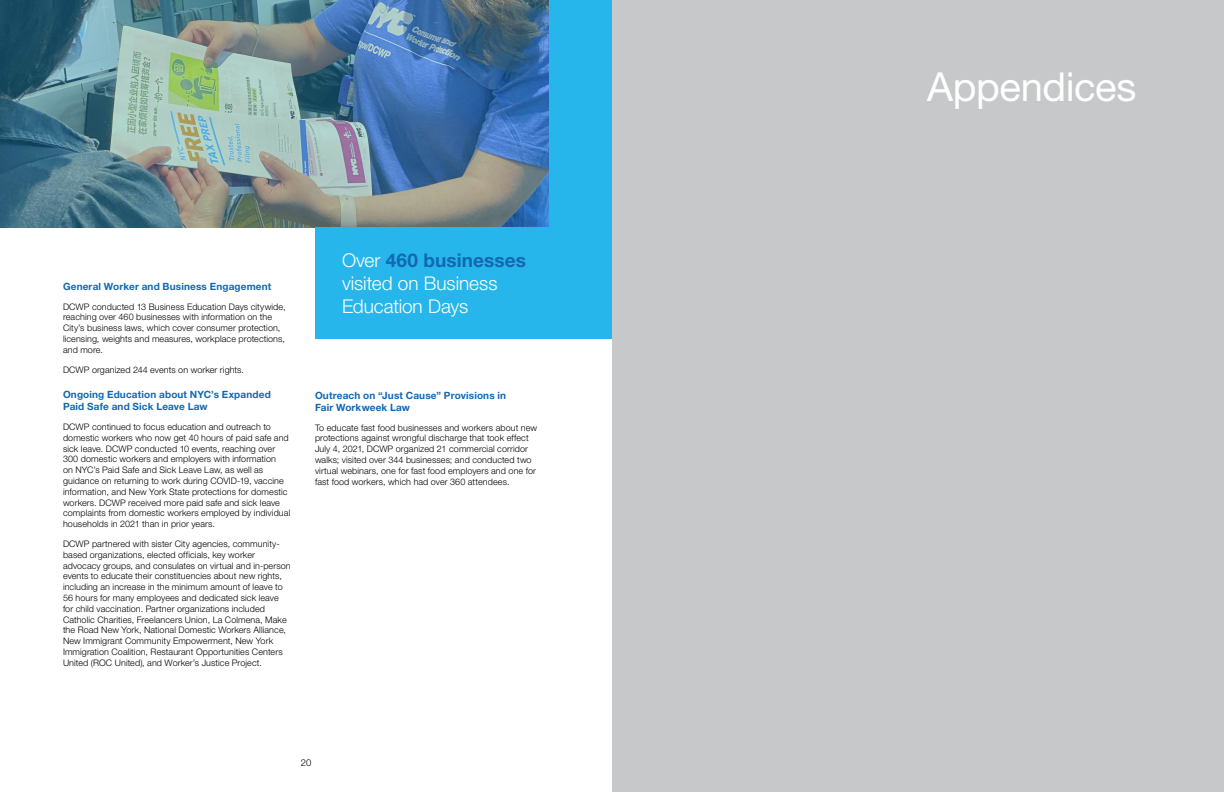
<style>
.page{position:relative;width:1224px;height:792px;background:#fff}
.page>*{position:absolute;margin:0;border:0;box-sizing:border-box;transform-origin:0 0}
.t1{font:40px "Helvetica Neue LT Std";letter-spacing:-.01em;color:#fff}
.call_outs{font:300 19px/22.8px "Helvetica Neue LT Std";letter-spacing:-.005em;color:#fff}
.subhead{font:700 10px/12px "Helvetica Neue LT Std";letter-spacing:.015em;color:#1268b3}
.t2{font:300 9.5px "Helvetica Neue LT Std";color:#000}
.body{font:300 9px/10.8px "Helvetica Neue LT Std";letter-spacing:.01em;color:#000}
.s1{font-weight:700;color:#1268b3}
</style>
<div class="page">
<div style="left:0;top:0;width:612px;height:227px;background:#26b6ec"></div>
<img style="left:0;top:0;width:549px;height:227px">
<div style="left:315px;top:227px;width:297px;height:112px;background:#26b6ec"></div>
<div style="left:612px;top:0;width:612px;height:792px;background:#c7c8ca"></div>
<p class="subhead" style="left:63px;top:280px;width:210px">General Worker and Business Engagement</p>
<p class="body" style="left:63px;top:301px;width:224px">DCWP conducted 13 Business Education Days citywide, reaching over 460 businesses with information on the City’s business laws, which cover consumer protection, licensing, weights and measures, workplace protections, and more.</p>
<p class="body" style="left:63px;top:364px;width:183px">DCWP organized 244 events on worker rights.</p>
<p class="subhead" style="left:63px;top:388px;width:209px">Ongoing Education about NYC’s Expanded<br>Paid Safe and Sick Leave Law</p>
<p class="body" style="left:63px;top:421px;width:229px">DCWP continued to focus education and outreach to domestic workers who now get 40 hours of paid safe and sick leave. DCWP conducted 10 events, reaching over 300 domestic workers and employers with information<br>on NYC’s Paid Safe and Sick Leave Law, as well as guidance on returning to work during COVID-19, vaccine information, and New York State protections for domestic workers. DCWP received more paid safe and sick leave complaints from domestic workers employed by individual households in 2021 than in prior years.</p>
<p class="body" style="left:63px;top:538px;width:229px">DCWP partnered with sister City agencies, community&shy;based organizations, elected officials, key worker advocacy groups, and consulates on virtual and in-person events to educate their constituencies about new rights, including an increase in the minimum amount of leave to 56 hours for many employees and dedicated sick leave for child vaccination. Partner organizations included Catholic Charities, Freelancers Union, La Colmena, Make the Road New York, National Domestic Workers Alliance, New Immigrant Community Empowerment, New York Immigration Coalition, Restaurant Opportunities Centers United (ROC United), and Worker’s Justice Project.</p>
<p class="call_outs" style="left:342px;top:248px;width:185px">Over <span class="s1">460 businesses </span>visited on Business<br>Education Days</p>
<p class="subhead" style="left:315px;top:389px;width:193px">Outreach on “Just Cause” Provisions in<br>Fair Workweek Law</p>
<p class="body" style="left:315px;top:422px;width:224px">To educate fast food businesses and workers about new protections against wrongful discharge that took effect July 4, 2021, DCWP organized 21 commercial corridor walks; visited over 344 businesses; and conducted two virtual webinars, one for fast food employers and one for fast food workers, which had over 360 attendees.</p>
<p class="t2" style="left:301px;top:757px;width:12px">20</p>
<p class="t1" style="left:927px;top:62px;width:211px">Appendices</p>
</div>
